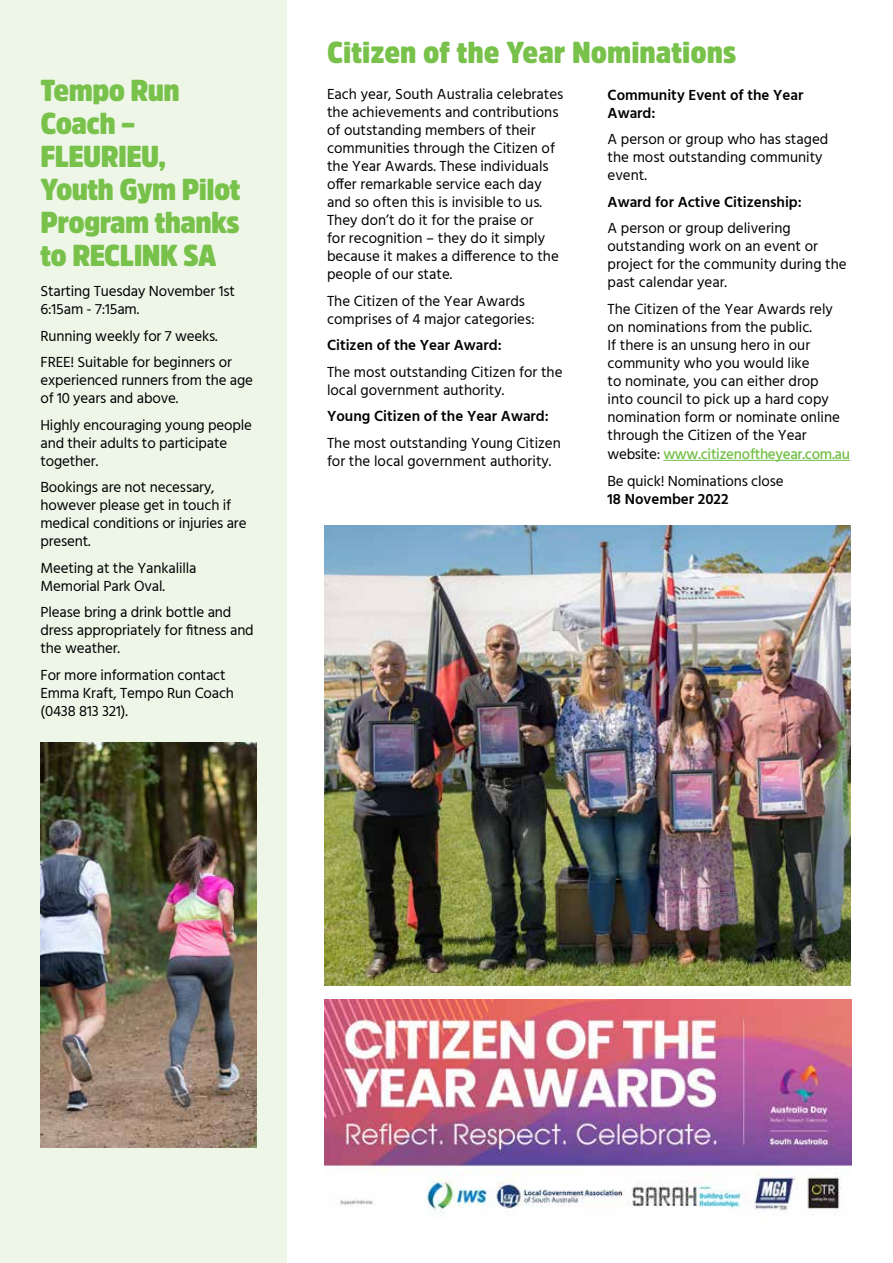
<style>
.page{position:relative;width:893px;height:1263px;background:#fff}
.page>*{position:absolute;margin:0;border:0;box-sizing:border-box;transform-origin:0 0}
.t1{font:900 30px/33px "Amsi Pro Narw";letter-spacing:-.02em;color:#78c14a}
.t2{font:900 30px "Amsi Pro Narw";color:#78c14a}
.t3{font:15px/18px "Hind";color:#000}
.t4{font:600 15px/18px "Hind";color:#000}
.s1{font-weight:500;color:#70be44}
</style>
<div class="page">
<div style="left:0;top:0;width:286px;height:1263px;background:#eef6e8"></div>
<img style="left:324px;top:999px;width:528px;height:216px">
<img style="left:324px;top:525px;width:526px;height:461px">
<hr style="left:663px;top:460px;width:187px;height:1px;background:#70be44">
<img style="left:40px;top:742px;width:216px;height:406px">
<h1 class="t1" style="left:40px;top:73px;width:202px">Tempo Run<br>Coach –<br>FLEURIEU,<br>Youth Gym Pilot<br>Program thanks to RECLINK SA</h1>
<p class="t3" style="left:40px;top:283px;width:196px">Starting Tuesday November 1st<br>6:15am - 7:15am.</p>
<p class="t3" style="left:40px;top:324px;width:193px;line-height:26.5px">Running weekly for 7 weeks.<br>FREE! Suitable for beginners or</p>
<p class="t3" style="left:40px;top:372px;width:214px">experienced runners from the age of 10 years and above.</p>
<p class="t3" style="left:40px;top:417px;width:213px">Highly encouraging young people and their adults to participate together.</p>
<p class="t3" style="left:40px;top:479px;width:207px">Bookings are not necessary, however please get in touch if medical conditions or injuries are present.</p>
<p class="t3" style="left:40px;top:560px;width:157px">Meeting at the Yankalilla<br>Memorial Park Oval.</p>
<p class="t3" style="left:40px;top:604px;width:215px">Please bring a drink bottle and dress appropriately for fitness and the weather.</p>
<p class="t3" style="left:40px;top:667px;width:195px">For more information contact<br>Emma Kraft, Tempo Run Coach (0438 813 321).</p>
<h1 class="t2" style="left:327px;top:32px;width:411px">Citizen of the Year Nominations</h1>
<p class="t3" style="left:327px;top:86px;width:238px">Each year, South Australia celebrates the achievements and contributions of outstanding members of their communities through the Citizen of the Year Awards. These individuals offer remarkable service each day and so often this is invisible to us.<br>They don’t do it for the praise or<br>for recognition – they do it simply because it makes a difference to the people of our state.</p>
<p class="t3" style="left:327px;top:293px;width:209px">The Citizen of the Year Awards comprises of 4 major categories:</p>
<p class="t4" style="left:327px;top:336px;width:176px">Citizen of the Year Award:</p>
<p class="t3" style="left:327px;top:364px;width:237px">The most outstanding Citizen for the local government authority.</p>
<p class="t4" style="left:327px;top:407px;width:223px">Young Citizen of the Year Award:</p>
<p class="t3" style="left:327px;top:435px;width:235px">The most outstanding Young Citizen for the local government authority.</p>
<p class="t4" style="left:608px;top:85px;width:197px">Community Event of the Year<br>Award:</p>
<p class="t3" style="left:608px;top:131px;width:222px">A person or group who has staged the most outstanding community event.</p>
<p class="t4" style="left:608px;top:192px;width:196px">Award for Active Citizenship:</p>
<p class="t3" style="left:608px;top:220px;width:241px">A person or group delivering outstanding work on an event or project for the community during the past calendar year.</p>
<p class="t3" style="left:608px;top:301px;width:234px">The Citizen of the Year Awards rely on nominations from the public.<br>If there is an unsung hero in our community who you would like<br>to nominate, you can either drop into council to pick up a hard copy nomination form or nominate online through the Citizen of the Year</p>
<p class="t3" style="left:608px;top:442px;width:244px;line-height:26.5px">website: <span class="s1">www.citizenoftheyear.com.au<br></span>Be quick! Nominations close</p>
<p class="t4" style="left:608px;top:489px;width:122px">18 November 2022</p>
</div>
